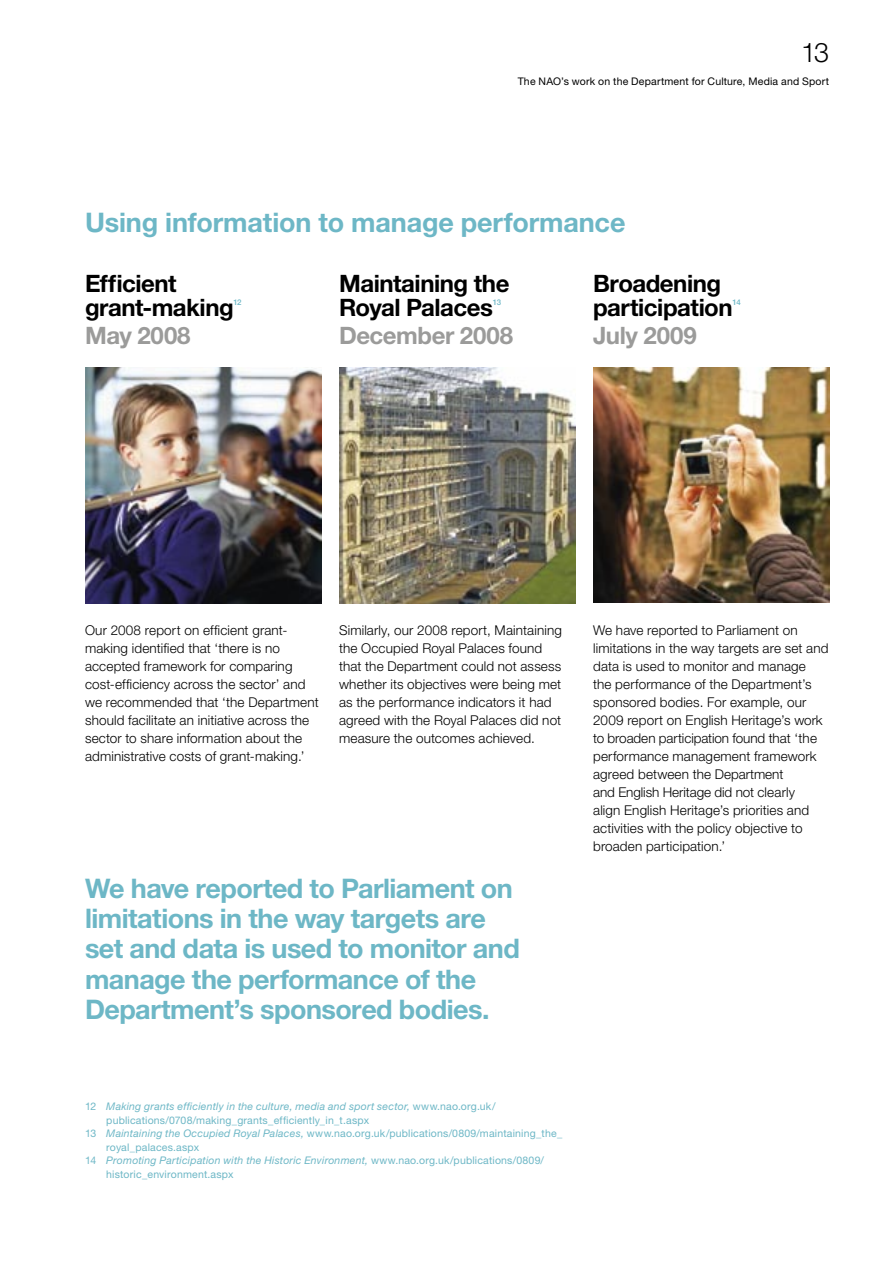
<style>
.page{position:relative;width:893px;height:1263px;background:#fff}
.page>*{position:absolute;margin:0;border:0;box-sizing:border-box;transform-origin:0 0}
.QUOTE_18_20pt_75{font:700 27px/30px "Helvetica Neue LT Std";letter-spacing:-.02em;color:#6db7c6}
.GRAPHIC_HEAD_18_20pt{font:700 27px "Helvetica Neue LT Std";letter-spacing:-.005em;color:#6db7c6}
.t1{font:300 27px "Helvetica Neue LT Std";color:#000}
.t2{font:700 24px/24px "Helvetica Neue LT Std";letter-spacing:-.02em;color:#000}
.t3{font:700 24px "Helvetica Neue LT Std";letter-spacing:-.005em;color:#9b9b9a}
.BC_9_12pt_45{font:300 13.5px/18px "Helvetica Neue LT Std";letter-spacing:.01em;color:#000}
.FTNOTES_7_9pt_55{font:10.5px/13.5px "Helvetica Neue LT Std";letter-spacing:.02em;color:#6db7c6}
.t4{font:10.5px "Helvetica Neue LT Std";letter-spacing:.02em;color:#000}
.t5{font:500 7.8px "Helvetica Neue LT Std";color:#6db7c6}
.s1{font-style:italic}
</style>
<div class="page">
<img style="left:339px;top:367px;width:236px;height:236px">
<img style="left:85px;top:367px;width:236px;height:236px">
<img style="left:593px;top:367px;width:236px;height:236px">
<h1 class="t1" style="left:801px;top:36px;width:29px">13</h1>
<p class="t4" style="left:518px;top:75px;width:313px">The NAO’s work on the Department for Culture, Media and Sport</p>
<p class="GRAPHIC_HEAD_18_20pt" style="left:85px;top:206px;width:542px">Using information to manage performance</p>
<p class="t2" style="left:85px;top:271px;width:150px">Efficient grant-making</p>
<p class="t2" style="left:339px;top:271px;width:172px">Maintaining the<br>Royal Palaces</p>
<p class="t2" style="left:593px;top:271px;width:141px">Broadening participation</p>
<p class="t5" style="left:233px;top:298px;width:10px">12</p>
<p class="t5" style="left:493px;top:298px;width:10px">13</p>
<p class="t3" style="left:339px;top:321px;width:176px">December 2008</p>
<p class="t5" style="left:732px;top:298px;width:10px">14</p>
<p class="t3" style="left:85px;top:321px;width:107px">May 2008</p>
<p class="t3" style="left:593px;top:321px;width:105px">July 2009</p>
<p class="BC_9_12pt_45" style="left:85px;top:621px;width:235px">Our 2008 report on efficient grant&shy;making identified that ‘there is no accepted framework for comparing cost-efficiency across the sector’ and we recommended that ‘the Department should facilitate an initiative across the sector to share information about the administrative costs of grant-making.’</p>
<p class="BC_9_12pt_45" style="left:339px;top:621px;width:224px">Similarly, our 2008 report, Maintaining the Occupied Royal Palaces found that the Department could not assess whether its objectives were being met as the performance indicators it had agreed with the Royal Palaces did not measure the outcomes achieved.</p>
<p class="BC_9_12pt_45" style="left:593px;top:621px;width:237px">We have reported to Parliament on limitations in the way targets are set and data is used to monitor and manage<br>the performance of the Department’s sponsored bodies. For example, our 2009 report on English Heritage’s work to broaden participation found that ‘the performance management framework agreed between the Department<br>and English Heritage did not clearly<br>align English Heritage’s priorities and activities with the policy objective to broaden participation.’</p>
<p class="QUOTE_18_20pt_75" style="left:85px;top:873px;width:436px">We have reported to Parliament on limitations in the way targets are set and data is used to monitor and manage the performance of the<br>Department’s sponsored bodies.</p>
<p class="FTNOTES_7_9pt_55" style="left:106px;top:1100px;width:391px;text-indent:-21px">12 <span class="s1">Making grants efficiently in the culture, media and sport sector,</span> www.nao.org.uk/ publications/0708/making_grants_efficiently_in_t.aspx</p>
<p class="FTNOTES_7_9pt_55" style="left:106px;top:1127px;width:457px;text-indent:-21px">13 <span class="s1">Maintaining the Occupied Royal Palaces,</span> www.nao.org.uk/publications/0809/maintaining_the_ royal_palaces.aspx</p>
<p class="FTNOTES_7_9pt_55" style="left:106px;top:1154px;width:439px;text-indent:-21px">14 <span class="s1">Promoting Participation with the Historic Environment,</span> www.nao.org.uk/publications/0809/ historic_environment.aspx</p>
</div>
